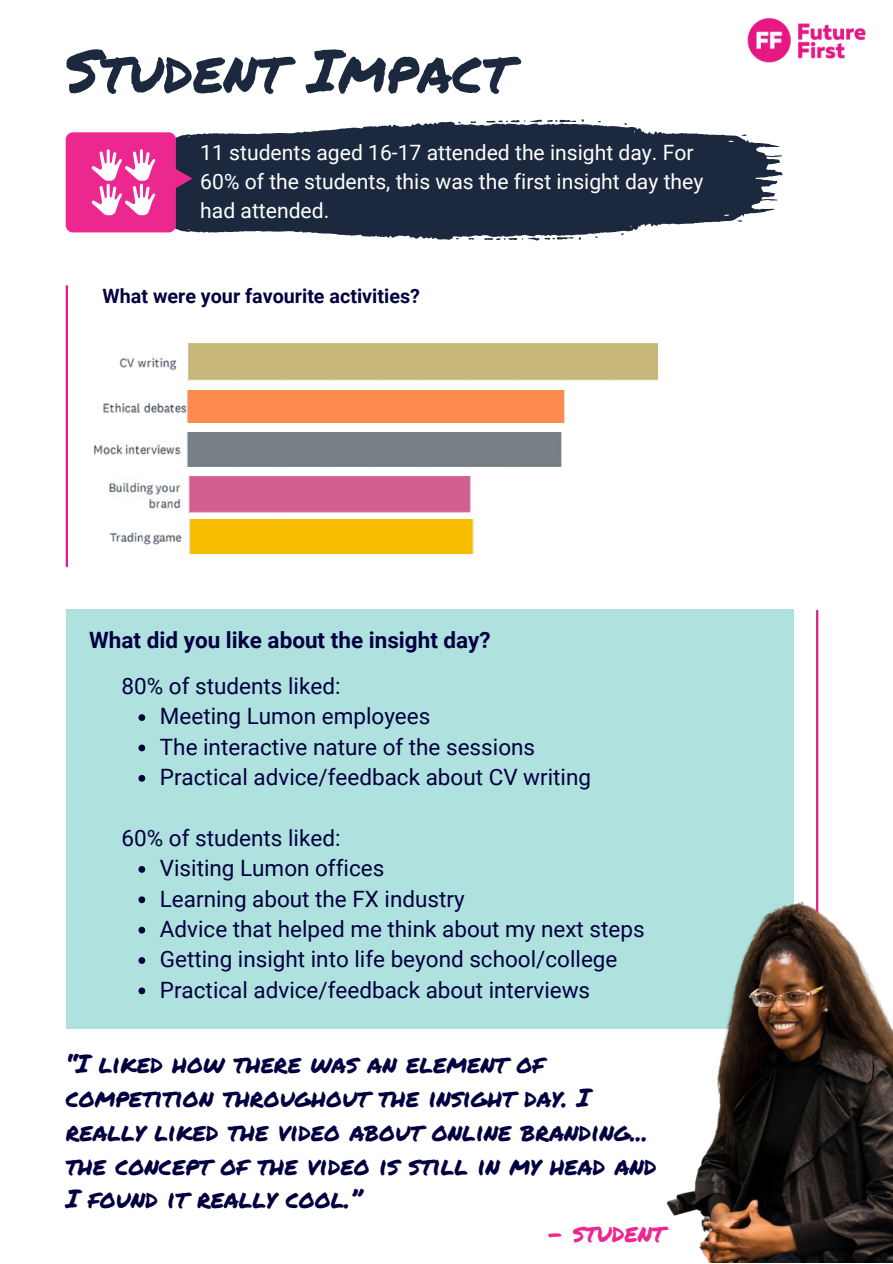
<style>
.page{position:relative;width:893px;height:1264px;background:#fff}
.page>*{position:absolute;margin:0;border:0;box-sizing:border-box;transform-origin:0 0}
.t1{font:59.4px "Permanent Marker";color:#1b283e}
.t2{font:25.5px/33.8px "Permanent Marker";color:#030040}
.t3{font:25.5px "Permanent Marker";color:#ec2790}
.t4{font:22.5px/30.3px "Roboto";color:#030040}
.t5{font:700 22.5px "Roboto";color:#030040}
.t6{font:21.15px/29.1px "Roboto";color:#fff}
.t7{font:700 19.65px "Roboto";color:#030040}
</style>
<div class="page">
<hr style="left:66px;top:286px;width:2px;height:280px;background:#e31a84">
<svg style="left:171px;top:119px;width:611px;height:82px;fill:#1b283e"></svg>
<svg style="left:163px;top:150px;width:614px;height:91px;fill:#1b283e"></svg>
<div style="left:66px;top:132px;width:110px;height:100px;background:#ec2790;border-radius:7px"></div>
<svg style="left:92px;top:149px;width:63px;height:66px"></svg>
<svg style="left:175px;top:162px;width:17px;height:33px"></svg>
<hr style="left:816px;top:610px;width:2px;height:417px;background:#e31a84">
<img style="left:119px;top:343px;width:539px;height:37px">
<img style="left:103px;top:390px;width:461px;height:33px">
<img style="left:93px;top:433px;width:468px;height:33px">
<img style="left:109px;top:476px;width:361px;height:37px">
<img style="left:109px;top:519px;width:364px;height:34px">
<div style="left:66px;top:609px;width:727px;height:420px;background:#afe1de"></div>
<img style="left:747px;top:19px;width:118px;height:43px">
<img style="left:666px;top:893px;width:226px;height:369px">
<svg style="left:138px;top:714px;width:7px;height:7px"></svg>
<svg style="left:138px;top:744px;width:7px;height:7px"></svg>
<svg style="left:138px;top:775px;width:7px;height:6px"></svg>
<svg style="left:138px;top:866px;width:7px;height:6px"></svg>
<svg style="left:138px;top:896px;width:7px;height:7px"></svg>
<svg style="left:138px;top:926px;width:7px;height:7px"></svg>
<svg style="left:138px;top:957px;width:7px;height:6px"></svg>
<svg style="left:138px;top:987px;width:7px;height:7px"></svg>
<h1 class="t1" style="left:66px;top:27px;width:447px">Student Impact</h1>
<p class="t6" style="left:200px;top:137px;width:504px">11 students aged 16-17 attended the insight day. For<br>60% of the students, this was the first insight day they had attended.</p>
<p class="t7" style="left:103px;top:283px;width:319px">What were your favourite activities?</p>
<p class="t5" style="left:89px;top:624px;width:403px">What did you like about the insight day?</p>
<p class="t4" style="left:122px;top:670px;width:220px">80% of students liked:</p>
<p class="t4" style="left:160px;top:700px;width:432px">Meeting Lumon employees<br>The interactive nature of the sessions<br>Practical advice/feedback about CV writing</p>
<p class="t4" style="left:122px;top:821px;width:220px">60% of students liked:</p>
<p class="t4" style="left:160px;top:852px;width:486px">Visiting Lumon offices<br>Learning about the FX industry<br>Advice that helped me think about my next steps Getting insight into life beyond school/college Practical advice/feedback about interviews</p>
<p class="t2" style="left:66px;top:1046px;width:592px">“I liked how there was an element of competition throughout the insight day. I really liked the video about online branding... the concept of the video is still in my head and I found it really cool.”</p>
<p class="t3" style="left:548px;top:1213px;width:118px">- student</p>
</div>
